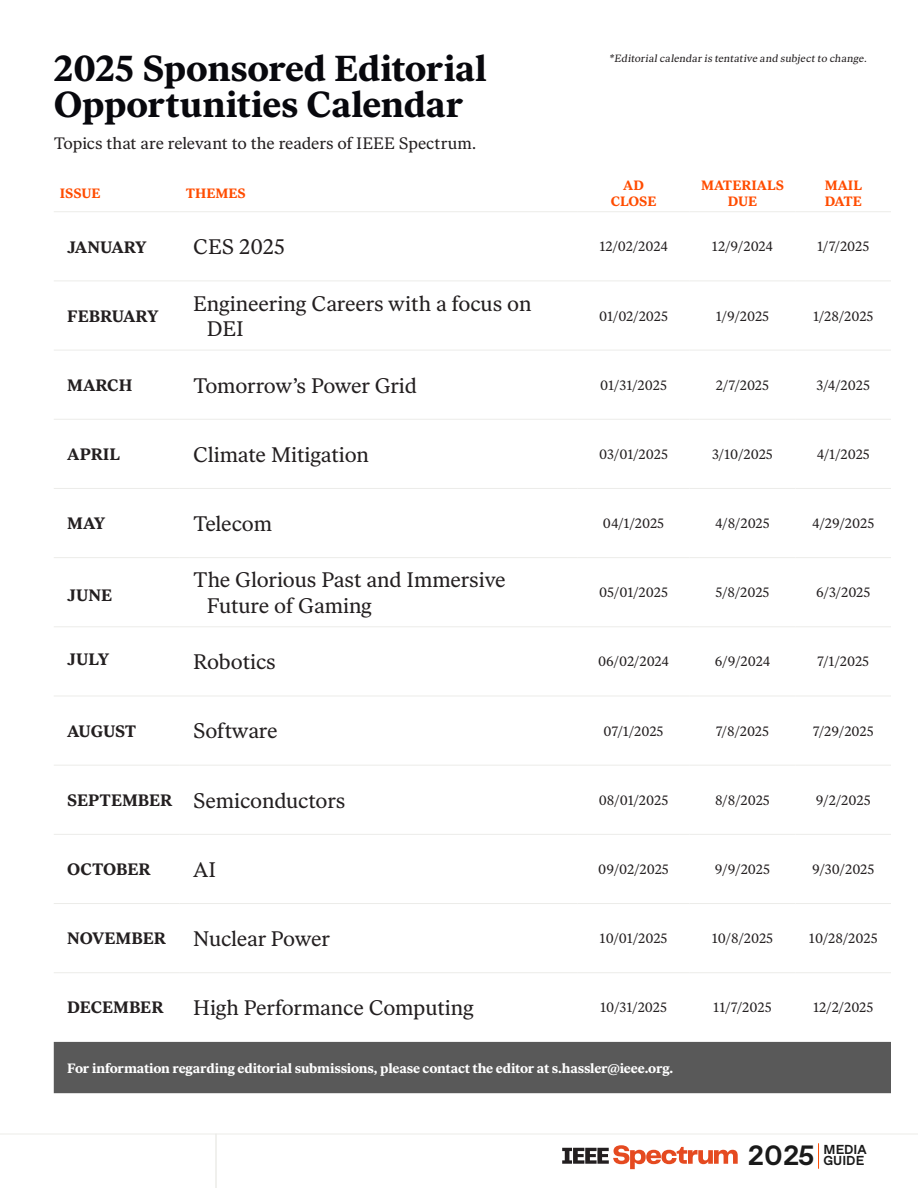
<style>
.page{position:relative;width:918px;height:1188px;background:#fff}
.page>*{position:absolute;margin:0;border:0;box-sizing:border-box;transform-origin:0 0}
.t1{font:700 36px/36px "Ivar Text";letter-spacing:-.005em;color:#08080d}
.t2{font:21px/25.2px "Ivar Text";letter-spacing:-.005em;color:#231f20}
.t3{font:700 16.5px "Ivar Text";color:#231f20}
.t4{font:16.5px "Ivar Text";letter-spacing:-.005em;color:#231f20}
.t5{font:700 16.5px "Ivar Text";letter-spacing:-.025em;color:#231f20}
.t6{font:13.5px "Ivar Text";color:#231f20}
.t7{font:700 13.5px "Ivar Text";letter-spacing:-.015em;color:#fff}
.t8{font:700 13.5px/16.2px "Ivar Text";color:#ff4c00;text-align:center}
.t9{font:700 13.05px/11.1px "ABC Favorit Pro";color:#1a1a1a;text-align:right}
.t10{font:10.5px "Ivar Text";color:#231f20}
.s1{font-size:27.9px}
</style>
<div class="page">
<svg style="left:0;top:1134px;width:918px;height:54px"></svg>
<div style="left:54px;top:1042px;width:837px;height:51px;background:#595959"></div>
<hr style="left:54px;top:211px;width:126px;height:1px;background:#ecece9">
<hr style="left:180px;top:211px;width:398px;height:1px;background:#ecece9">
<hr style="left:578px;top:211px;width:111px;height:1px;background:#ecece9">
<hr style="left:689px;top:211px;width:107px;height:1px;background:#ecece9">
<hr style="left:796px;top:211px;width:95px;height:1px;background:#ecece9">
<hr style="left:54px;top:281px;width:126px;height:1px;background:#ecece9">
<hr style="left:180px;top:281px;width:398px;height:1px;background:#ecece9">
<hr style="left:578px;top:281px;width:111px;height:1px;background:#ecece9">
<hr style="left:689px;top:281px;width:107px;height:1px;background:#ecece9">
<hr style="left:796px;top:281px;width:95px;height:1px;background:#ecece9">
<hr style="left:54px;top:350px;width:126px;height:1px;background:#ecece9">
<hr style="left:180px;top:350px;width:398px;height:1px;background:#ecece9">
<hr style="left:578px;top:350px;width:111px;height:1px;background:#ecece9">
<hr style="left:689px;top:350px;width:107px;height:1px;background:#ecece9">
<hr style="left:796px;top:350px;width:95px;height:1px;background:#ecece9">
<hr style="left:54px;top:419px;width:126px;height:1px;background:#ecece9">
<hr style="left:180px;top:419px;width:398px;height:1px;background:#ecece9">
<hr style="left:578px;top:419px;width:111px;height:1px;background:#ecece9">
<hr style="left:689px;top:419px;width:107px;height:1px;background:#ecece9">
<hr style="left:796px;top:419px;width:95px;height:1px;background:#ecece9">
<hr style="left:54px;top:488px;width:126px;height:1px;background:#ecece9">
<hr style="left:180px;top:488px;width:398px;height:1px;background:#ecece9">
<hr style="left:578px;top:488px;width:111px;height:1px;background:#ecece9">
<hr style="left:689px;top:488px;width:107px;height:1px;background:#ecece9">
<hr style="left:796px;top:488px;width:95px;height:1px;background:#ecece9">
<hr style="left:54px;top:557px;width:126px;height:1px;background:#ecece9">
<hr style="left:180px;top:557px;width:398px;height:1px;background:#ecece9">
<hr style="left:578px;top:557px;width:111px;height:1px;background:#ecece9">
<hr style="left:689px;top:557px;width:107px;height:1px;background:#ecece9">
<hr style="left:796px;top:557px;width:95px;height:1px;background:#ecece9">
<hr style="left:54px;top:626px;width:126px;height:1px;background:#ecece9">
<hr style="left:180px;top:626px;width:398px;height:1px;background:#ecece9">
<hr style="left:578px;top:626px;width:111px;height:1px;background:#ecece9">
<hr style="left:689px;top:626px;width:107px;height:1px;background:#ecece9">
<hr style="left:796px;top:626px;width:95px;height:1px;background:#ecece9">
<hr style="left:54px;top:696px;width:126px;height:1px;background:#ecece9">
<hr style="left:180px;top:696px;width:398px;height:1px;background:#ecece9">
<hr style="left:578px;top:696px;width:111px;height:1px;background:#ecece9">
<hr style="left:689px;top:696px;width:107px;height:1px;background:#ecece9">
<hr style="left:796px;top:696px;width:95px;height:1px;background:#ecece9">
<hr style="left:54px;top:765px;width:126px;height:1px;background:#ecece9">
<hr style="left:180px;top:765px;width:398px;height:1px;background:#ecece9">
<hr style="left:578px;top:765px;width:111px;height:1px;background:#ecece9">
<hr style="left:689px;top:765px;width:107px;height:1px;background:#ecece9">
<hr style="left:796px;top:765px;width:95px;height:1px;background:#ecece9">
<hr style="left:54px;top:834px;width:126px;height:1px;background:#ecece9">
<hr style="left:180px;top:834px;width:398px;height:1px;background:#ecece9">
<hr style="left:578px;top:834px;width:111px;height:1px;background:#ecece9">
<hr style="left:689px;top:834px;width:107px;height:1px;background:#ecece9">
<hr style="left:796px;top:834px;width:95px;height:1px;background:#ecece9">
<hr style="left:54px;top:903px;width:126px;height:1px;background:#ecece9">
<hr style="left:180px;top:903px;width:398px;height:1px;background:#ecece9">
<hr style="left:578px;top:903px;width:111px;height:1px;background:#ecece9">
<hr style="left:689px;top:903px;width:107px;height:1px;background:#ecece9">
<hr style="left:796px;top:903px;width:95px;height:1px;background:#ecece9">
<hr style="left:54px;top:972px;width:126px;height:1px;background:#ecece9">
<hr style="left:180px;top:972px;width:398px;height:1px;background:#ecece9">
<hr style="left:578px;top:972px;width:111px;height:1px;background:#ecece9">
<hr style="left:689px;top:972px;width:107px;height:1px;background:#ecece9">
<hr style="left:796px;top:972px;width:95px;height:1px;background:#ecece9">
<p class="t10" style="left:609px;top:52px;width:261px">*Editorial calendar is tentative and subject to change.</p>
<p class="t1" style="left:54px;top:51px;width:435px">2025 Sponsored Editorial<br>Opportunities Calendar</p>
<p class="t4" style="left:54px;top:133px;width:424px">Topics that are relevant to the readers of IEEE Spectrum.</p>
<p class="t8" style="left:60px;top:185px;width:42px">ISSUE</p>
<p class="t8" style="left:186px;top:185px;width:61px">THEMES</p>
<p class="t8" style="left:611px;top:177px;width:47px">AD<br>CLOSE</p>
<p class="t8" style="left:701px;top:177px;width:84px">MATERIALS<br>DUE</p>
<p class="t8" style="left:825px;top:177px;width:39px;text-align:left">MAIL<br>DATE</p>
<p class="t5" style="left:67px;top:237px;width:81px">JANUARY</p>
<p class="t2" style="left:193px;top:234px;width:93px">CES 2025</p>
<p class="t6" style="left:599px;top:239px;width:70px">12/02/2024</p>
<p class="t6" style="left:712px;top:239px;width:63px">12/9/2024</p>
<p class="t6" style="left:817px;top:239px;width:54px">1/7/2025</p>
<p class="t3" style="left:67px;top:306px;width:93px">FEBRUARY</p>
<p class="t2" style="left:207px;top:291px;width:326px;text-indent:-14px">Engineering Careers with a focus on<br>DEI</p>
<p class="t6" style="left:599px;top:308px;width:70px">01/02/2025</p>
<p class="t6" style="left:716px;top:308px;width:55px">1/9/2025</p>
<p class="t6" style="left:813px;top:308px;width:62px">1/28/2025</p>
<p class="t3" style="left:67px;top:375px;width:67px">MARCH</p>
<p class="t2" style="left:193px;top:373px;width:225px">Tomorrow’s Power Grid</p>
<p class="t6" style="left:600px;top:377px;width:68px">01/31/2025</p>
<p class="t6" style="left:716px;top:377px;width:55px">2/7/2025</p>
<p class="t6" style="left:817px;top:377px;width:55px">3/4/2025</p>
<p class="t3" style="left:67px;top:444px;width:54px">APRIL</p>
<p class="t2" style="left:193px;top:442px;width:177px">Climate Mitigation</p>
<p class="t6" style="left:599px;top:446px;width:70px">03/01/2025</p>
<p class="t6" style="left:712px;top:446px;width:62px">3/10/2025</p>
<p class="t6" style="left:817px;top:446px;width:55px">4/1/2025</p>
<p class="t3" style="left:67px;top:514px;width:40px">MAY</p>
<p class="t2" style="left:193px;top:511px;width:80px">Telecom</p>
<p class="t6" style="left:603px;top:515px;width:63px">04/1/2025</p>
<p class="t6" style="left:715px;top:515px;width:56px">4/8/2025</p>
<p class="t6" style="left:812px;top:515px;width:64px">4/29/2025</p>
<p class="t3" style="left:67px;top:585px;width:46px">JUNE</p>
<p class="t2" style="left:207px;top:568px;width:300px;text-indent:-14px">The Glorious Past and Immersive<br>Future of Gaming</p>
<p class="t6" style="left:599px;top:585px;width:70px">05/01/2025</p>
<p class="t6" style="left:715px;top:585px;width:56px">5/8/2025</p>
<p class="t6" style="left:816px;top:585px;width:56px">6/3/2025</p>
<p class="t3" style="left:67px;top:649px;width:43px">JULY</p>
<p class="t2" style="left:193px;top:649px;width:84px">Robotics</p>
<p class="t6" style="left:598px;top:654px;width:72px">06/02/2024</p>
<p class="t6" style="left:715px;top:654px;width:57px">6/9/2024</p>
<p class="t6" style="left:817px;top:654px;width:53px">7/1/2025</p>
<p class="t3" style="left:67px;top:721px;width:70px">AUGUST</p>
<p class="t2" style="left:193px;top:719px;width:86px">Software</p>
<p class="t6" style="left:604px;top:723px;width:61px">07/1/2025</p>
<p class="t6" style="left:716px;top:723px;width:55px">7/8/2025</p>
<p class="t6" style="left:813px;top:723px;width:62px">7/29/2025</p>
<p class="t3" style="left:67px;top:790px;width:107px">SEPTEMBER</p>
<p class="t2" style="left:193px;top:788px;width:153px">Semiconductors</p>
<p class="t6" style="left:599px;top:792px;width:71px">08/01/2025</p>
<p class="t6" style="left:715px;top:792px;width:56px">8/8/2025</p>
<p class="t6" style="left:816px;top:792px;width:56px">9/2/2025</p>
<p class="t3" style="left:67px;top:859px;width:85px">OCTOBER</p>
<p class="t2" style="left:193px;top:857px;width:24px">AI</p>
<p class="t6" style="left:598px;top:861px;width:72px">09/02/2025</p>
<p class="t6" style="left:715px;top:861px;width:57px">9/9/2025</p>
<p class="t6" style="left:812px;top:861px;width:64px">9/30/2025</p>
<p class="t3" style="left:67px;top:929px;width:100px">NOVEMBER</p>
<p class="t2" style="left:193px;top:926px;width:138px">Nuclear Power</p>
<p class="t6" style="left:600px;top:931px;width:70px">10/01/2025</p>
<p class="t6" style="left:712px;top:931px;width:63px">10/8/2025</p>
<p class="t6" style="left:809px;top:931px;width:70px">10/28/2025</p>
<p class="t3" style="left:67px;top:998px;width:98px">DECEMBER</p>
<p class="t2" style="left:193px;top:995px;width:282px">High Performance Computing</p>
<p class="t6" style="left:600px;top:1000px;width:68px">10/31/2025</p>
<p class="t6" style="left:713px;top:1000px;width:60px">11/7/2025</p>
<p class="t6" style="left:813px;top:1000px;width:62px">12/2/2025</p>
<p class="t7" style="left:67px;top:1060px;width:608px">For information regarding editorial submissions, please contact the editor at s.hassler@ieee.org.</p>
<p class="t9" style="left:748px;top:1144px;width:120px"><span class="s1">2025</span> MEDIA<br>GUIDE</p>
</div>
